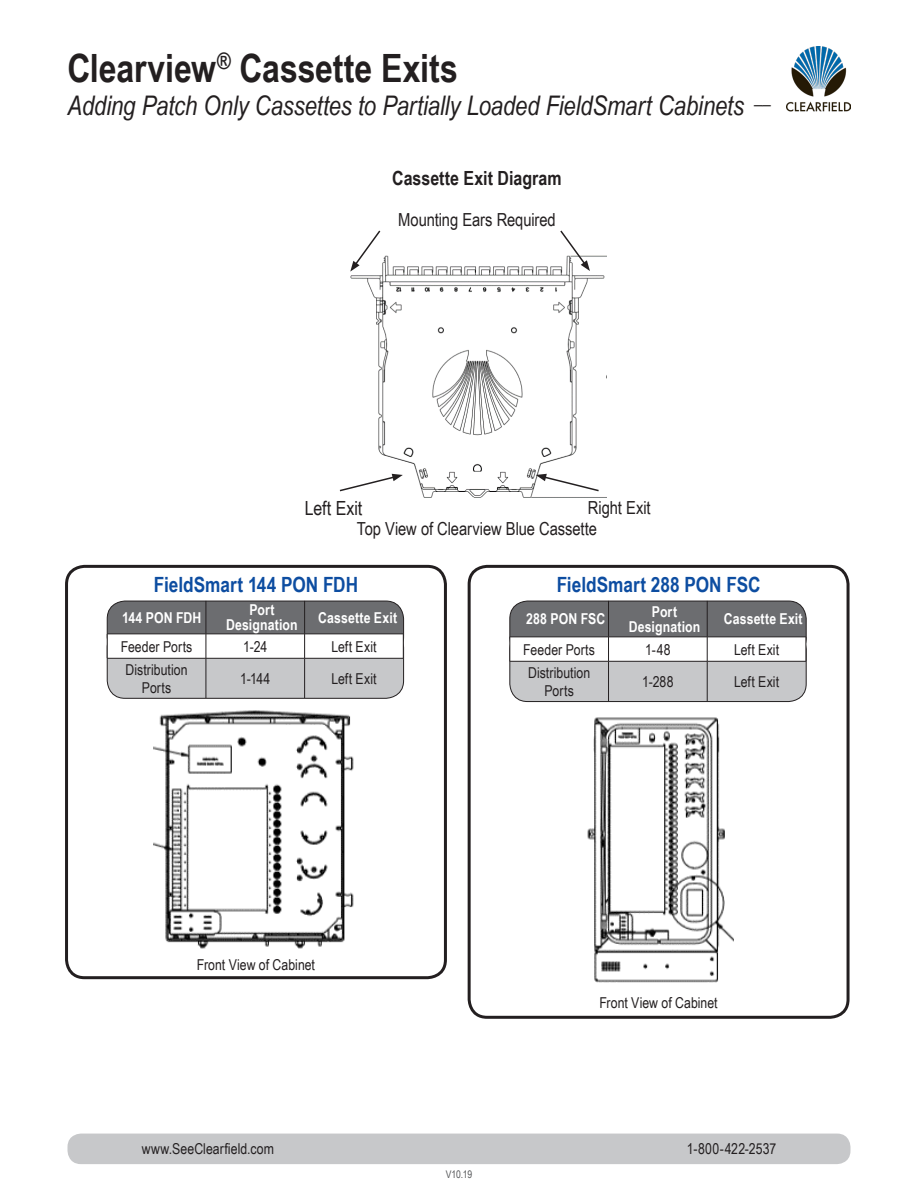
<style>
.page{position:relative;width:918px;height:1188px;background:#fff}
.page>*{position:absolute;margin:0;border:0;box-sizing:border-box;transform-origin:0 0}
.Right_Page_Product_H{font:700 39px "Arial Narrow";color:#231f20}
.Right_Page_Product_N{font:italic 27px "Arial Narrow";letter-spacing:-.005em;color:#231f20}
.headers{font:700 21px "Arial Narrow";color:#0d4da1}
.t1{font:700 19.5px "Arial Narrow";color:#231f20}
.t2{font:19.5px "Arial Narrow";letter-spacing:-.005em;color:#231f20}
.t3{font:18px "Arial Narrow";letter-spacing:-.005em;color:#231f20}
.Bullets{font:15px/18px "Arial Narrow";letter-spacing:.005em;color:#231f20;text-align:center}
.t4{font:700 15px/15px "Arial Narrow";letter-spacing:.01em;color:#fff;text-align:center}
.t5{font:10.5px "Arial Narrow";color:#57585a}
</style>
<div class="page">
<img style="left:787px;top:46px;width:63px;height:66px">
<div style="left:68px;top:1134px;width:782px;height:30px;background:#c7c8ca;border-radius:13px"></div>
<div style="left:468px;top:565px;width:382px;height:454px;border:3px solid #231f20;border-radius:18px"></div>
<div style="left:65px;top:565px;width:382px;height:414px;border:3px solid #231f20;border-radius:18px"></div>
<img style="left:350px;top:255px;width:256px;height:243px">
<img style="left:153px;top:710px;width:201px;height:239px">
<div style="left:107px;top:630px;width:297px;height:68px;background:#c7c8ca;border-radius:18px"></div>
<div style="left:107px;top:630px;width:297px;height:68px;border:1px solid #231f20;border-radius:18px"></div>
<div style="left:107px;top:601px;width:297px;height:54px;background:#6c6d70;border-radius:18px"></div>
<div style="left:107px;top:601px;width:297px;height:54px;border:1px solid #231f20;border-radius:18px"></div>
<div style="left:107px;top:635px;width:297px;height:23px;background:#fff"></div>
<hr style="left:107px;top:658px;width:99px;height:1px;background:#231f20">
<hr style="left:206px;top:658px;width:99px;height:1px;background:#231f20">
<hr style="left:206px;top:658px;width:1px;height:40px;background:#231f20">
<hr style="left:305px;top:658px;width:99px;height:1px;background:#231f20">
<hr style="left:304px;top:658px;width:1px;height:40px;background:#231f20">
<hr style="left:206px;top:601px;width:1px;height:33px;background:#231f20">
<hr style="left:304px;top:601px;width:1px;height:33px;background:#231f20">
<hr style="left:107px;top:634px;width:99px;height:1px;background:#231f20">
<hr style="left:206px;top:634px;width:99px;height:1px;background:#231f20">
<hr style="left:305px;top:634px;width:99px;height:1px;background:#231f20">
<img style="left:587px;top:717px;width:146px;height:266px">
<svg style="left:339px;top:474px;width:64px;height:18px"></svg>
<svg style="left:536px;top:474px;width:64px;height:18px"></svg>
<svg style="left:350px;top:230px;width:32px;height:42px"></svg>
<svg style="left:559px;top:230px;width:31px;height:41px"></svg>
<div style="left:510px;top:632px;width:296px;height:70px;background:#c7c8ca;border-radius:18px"></div>
<div style="left:510px;top:632px;width:296px;height:70px;border:1px solid #231f20;border-radius:18px"></div>
<div style="left:510px;top:601px;width:296px;height:55px;background:#6c6d70;border-radius:18px"></div>
<div style="left:510px;top:601px;width:296px;height:55px;border:1px solid #231f20;border-radius:18px"></div>
<div style="left:510px;top:637px;width:297px;height:24px;background:#fff"></div>
<hr style="left:510px;top:661px;width:99px;height:1px;background:#231f20">
<hr style="left:609px;top:661px;width:98px;height:1px;background:#231f20">
<hr style="left:608px;top:661px;width:1px;height:40px;background:#231f20">
<hr style="left:707px;top:661px;width:99px;height:1px;background:#231f20">
<hr style="left:707px;top:661px;width:1px;height:40px;background:#231f20">
<hr style="left:608px;top:601px;width:1px;height:36px;background:#231f20">
<hr style="left:707px;top:601px;width:1px;height:36px;background:#231f20">
<hr style="left:510px;top:637px;width:99px;height:1px;background:#231f20">
<hr style="left:609px;top:637px;width:98px;height:1px;background:#231f20">
<hr style="left:707px;top:637px;width:99px;height:1px;background:#231f20">
<p class="Right_Page_Product_H" style="left:68px;top:39px;width:392px">Clearview<sup>®</sup> Cassette Exits</p>
<p class="Right_Page_Product_N" style="left:68px;top:86px;width:705px">Adding Patch Only Cassettes to Partially Loaded FieldSmart Cabinets <sup>__</sup></p>
<p class="t1" style="left:392px;top:163px;width:171px">Cassette Exit Diagram</p>
<p class="t3" style="left:398px;top:206px;width:159px">Mounting Ears Required</p>
<p class="t2" style="left:305px;top:494px;width:59px">Left Exit</p>
<p class="t3" style="left:588px;top:495px;width:64px">Right Exit</p>
<p class="t3" style="left:357px;top:515px;width:242px">Top View of Clearview Blue Cassette</p>
<p class="headers" style="left:154px;top:568px;width:206px">FieldSmart 144 PON FDH</p>
<p class="headers" style="left:557px;top:568px;width:205px">FieldSmart 288 PON FSC</p>
<p class="t4" style="left:122px;top:609px;width:81px">144 PON FDH</p>
<p class="t4" style="left:226px;top:602px;width:73px">Port<br>Designation</p>
<p class="t4" style="left:318px;top:609px;width:80px">Cassette Exit</p>
<p class="Bullets" style="left:121px;top:637px;width:73px">Feeder Ports</p>
<p class="Bullets" style="left:243px;top:637px;width:26px">1-24</p>
<p class="Bullets" style="left:331px;top:637px;width:47px">Left Exit</p>
<p class="Bullets" style="left:125px;top:660px;width:64px">Distribution<br>Ports</p>
<p class="Bullets" style="left:240px;top:669px;width:32px">1-144</p>
<p class="Bullets" style="left:331px;top:669px;width:47px">Left Exit</p>
<p class="Bullets" style="left:197px;top:955px;width:120px">Front View of Cabinet</p>
<p class="t4" style="left:526px;top:611px;width:81px">288 PON FSC</p>
<p class="t4" style="left:629px;top:603px;width:73px">Port<br>Designation</p>
<p class="t4" style="left:724px;top:611px;width:80px">Cassette Exit</p>
<p class="Bullets" style="left:523px;top:640px;width:73px">Feeder Ports</p>
<p class="Bullets" style="left:645px;top:640px;width:27px">1-48</p>
<p class="Bullets" style="left:734px;top:640px;width:47px">Left Exit</p>
<p class="Bullets" style="left:528px;top:663px;width:64px">Distribution<br>Ports</p>
<p class="Bullets" style="left:642px;top:672px;width:33px">1-288</p>
<p class="Bullets" style="left:734px;top:672px;width:47px">Left Exit</p>
<p class="Bullets" style="left:600px;top:993px;width:120px">Front View of Cabinet</p>
<p class="Bullets" style="left:142px;top:1139px;width:134px">www.SeeClearfield.com</p>
<p class="Bullets" style="left:687px;top:1139px;width:91px">1-800-422-2537</p>
<p class="t5" style="left:446px;top:1167px;width:28px">V10.19</p>
</div>
